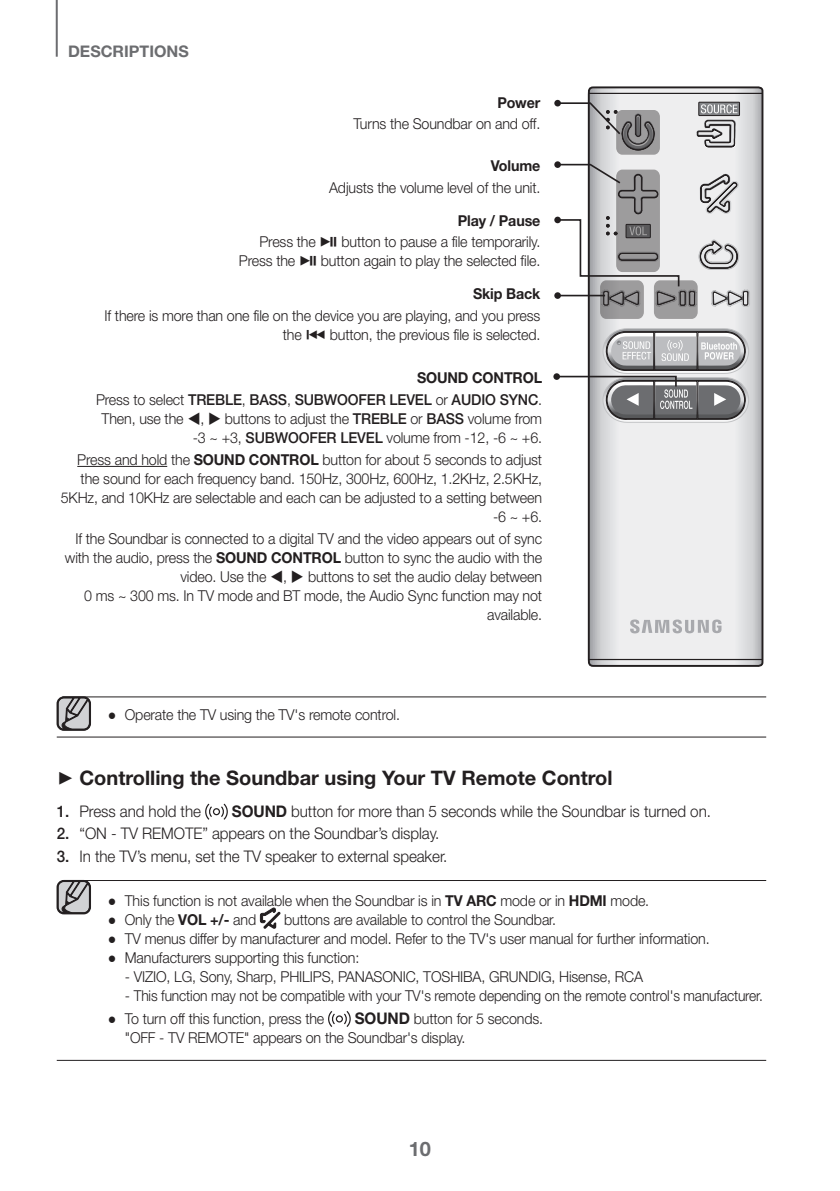
<style>
.page{position:relative;width:840px;height:1191px;background:#fff}
.page>*{position:absolute;margin:0;border:0;box-sizing:border-box;transform-origin:0 0}
.t1{font:700 20px "Helvetica Neue cp";color:#231f20}
.t2{font:700 20px "Helvetica Neue cp";color:#6c6d70}
.t3{font:300 16px "Helvetica Neue cp";letter-spacing:-.005em;color:#231f20;scale:.95 1}
.t4{font:700 16px "Helvetica Neue cp";color:#6c6d70}
.t5{font:300 15px/19px "Helvetica Neue cp";letter-spacing:-.01em;color:#231f20;text-align:right;scale:.95 1}
.t6{font:500 15px/21.8px "Helvetica Neue cp";letter-spacing:-.01em;color:#231f20;text-align:right;scale:.95 1}
.s1{font-weight:700}
.s2{font-family:"SIBD P1400";font-weight:400}
.s3{font-weight:300}
.s4{font-weight:500}
.s5{font-family:"Arial";font-weight:400}
.s6{font-family:"CP Icon 1";font-weight:400}
.s7{font-weight:700;font-size:16px}
</style>
<div class="page">
<hr style="left:56px;top:0;width:2px;height:57px;background:#6c6d70">
<hr style="left:62px;top:696px;width:703px;height:1px;background:#231f20">
<hr style="left:57px;top:736px;width:708px;height:1px;background:#231f20">
<hr style="left:62px;top:880px;width:703px;height:1px;background:#231f20">
<hr style="left:57px;top:1059px;width:708px;height:1px;background:#231f20">
<svg style="left:587px;top:86px;width:177px;height:581px;background:#dadadc"></svg>
<svg style="left:629px;top:619px;width:92px;height:14px"></svg>
<hr style="left:588px;top:659px;width:173px;height:1px;background:#231f20">
<hr style="left:588px;top:93px;width:173px;height:1px;background:#231f20">
<svg style="left:696px;top:102px;width:43px;height:46px;background:#aaaaab"></svg>
<div style="left:653px;top:280px;width:44px;height:39px;background:#9d9c9d;border-radius:7px"></div>
<div style="left:599px;top:280px;width:44px;height:39px;background:linear-gradient(to right,#919092,#a09fa0);border-radius:7px"></div>
<div style="left:615px;top:110px;width:44px;height:45px;background:#9d9c9d;border-radius:7px"></div>
<svg style="left:558px;top:328px;width:190px;height:95px"></svg>
<div style="left:553px;top:373px;width:6px;height:7px;background:#231f20;border-radius:50%"></div>
<svg style="left:554px;top:100px;width:101px;height:51px"></svg>
<svg style="left:554px;top:163px;width:195px;height:145px"></svg>
<div style="left:554px;top:161px;width:6px;height:7px;background:#231f20;border-radius:50%"></div>
<hr style="left:557px;top:295px;width:47px;height:1px;background:#231f20">
<div style="left:554px;top:292px;width:6px;height:7px;background:#231f20;border-radius:50%"></div>
<hr style="left:77px;top:466px;width:90px;height:1px;background:#231f20">
<svg style="left:56px;top:696px;width:35px;height:42px"></svg>
<svg style="left:205px;top:803px;width:23px;height:16px"></svg>
<svg style="left:56px;top:880px;width:35px;height:35px"></svg>
<svg style="left:260px;top:907px;width:20px;height:21px"></svg>
<svg style="left:328px;top:1011px;width:22px;height:16px"></svg>
<p class="t4" style="left:68px;top:42px;width:122px">DESCRIPTIONS</p>
<p class="t5" style="left:353px;top:92px;width:198px;line-height:21.8px"><span class="s1">Power<br></span>Turns the Soundbar on and off.</p>
<p class="t5" style="left:329px;top:155px;width:224px;line-height:21.8px"><span class="s1">Volume<br></span>Adjusts the volume level of the unit.</p>
<p class="t5" style="left:259px;top:209px;width:297px;line-height:21.8px"><span class="s1">Play / Pause<br></span>Press the <span class="s2">p</span> button to pause a file temporarily.</p>
<p class="t5" style="left:239px;top:245px;width:319px;line-height:32.8px">Press the <span class="s2">p</span> button again to play the selected file.<br><span class="s1">Skip Back</span></p>
<p class="t5" style="left:104px;top:306px;width:460px">If there is more than one file on the device you are playing, and you press the <span class="s2">[</span> button, the previous file is selected.</p>
<p class="t6" style="left:96px;top:367px;width:471px"><span class="s1">SOUND CONTROL<br></span><span class="s3">Press to select</span> TREBLE<span class="s3">,</span> BASS<span class="s3">,</span> SUBWOOFER LEVEL <span class="s3">or</span> AUDIO SYNC<span class="s3">.</span></p>
<p class="t5" style="left:101px;top:409px;width:465px">Then, use the ▼, ◆ buttons to adjust the <span class="s4">TREBLE</span> or <span class="s4">BASS</span> volume from -3 ~ +3, <span class="s4">SUBWOOFER LEVEL</span> volume from -12, -6 ~ +6.</p>
<p class="t5" style="left:61px;top:450px;width:508px">Press and hold the <span class="s1">SOUND CONTROL</span> button for about 5 seconds to adjust the sound for each frequency band. 150Hz, 300Hz, 600Hz, 1.2KHz, 2.5KHz, 5KHz, and 10KHz are selectable and each can be adjusted to a setting between -6 ~ +6.</p>
<p class="t5" style="left:65px;top:529px;width:503px">If the Soundbar is connected to a digital TV and the video appears out of sync with the audio, press the <span class="s1">SOUND CONTROL</span> button to sync the audio with the video. Use the ▼, ◆ buttons to set the audio delay between<br>0 ms ~ 300 ms. In TV mode and BT mode, the Audio Sync function may not available.</p>
<p class="t5" style="left:108px;top:705px;width:309px"><span class="s5">●</span> Operate the TV using the TV's remote control.</p>
<p class="t1" style="left:57px;top:766px;width:557px"><span class="s6">+</span> Controlling the Soundbar using Your TV Remote Control</p>
<p class="t3" style="left:57px;top:801px;width:153px"><span class="s4">1.</span> Press and hold the</p>
<p class="t3" style="left:232px;top:801px;width:505px"><span class="s1">SOUND</span> button for more than 5 seconds while the Soundbar is turned on.</p>
<p class="t3" style="left:57px;top:824px;width:404px"><span class="s4">2.</span> “ON - TV REMOTE” appears on the Soundbar’s display.</p>
<p class="t3" style="left:57px;top:847px;width:412px"><span class="s4">3.</span> In the TV’s menu, set the TV speaker to external speaker.</p>
<p class="t5" style="left:108px;top:891px;width:571px"><span class="s5">●</span> This function is not available when the Soundbar is in <span class="s1">TV ARC</span> mode or in <span class="s1">HDMI</span> mode.</p>
<p class="t5" style="left:108px;top:910px;width:158px"><span class="s5">●</span> Only the <span class="s1">VOL +/-</span> and</p>
<p class="t5" style="left:284px;top:910px;width:288px">buttons are available to control the Soundbar.</p>
<p class="t5" style="left:108px;top:929px;width:634px"><span class="s5">●</span> TV menus differ by manufacturer and model. Refer to the TV's user manual for further information.</p>
<p class="t5" style="left:108px;top:948px;width:266px"><span class="s5">●</span> Manufacturers supporting this function:</p>
<p class="t5" style="left:125px;top:967px;width:546px">- VIZIO, LG, Sony, Sharp, PHILIPS, PANASONIC, TOSHIBA, GRUNDIG, Hisense, RCA</p>
<p class="t5" style="left:125px;top:986px;width:673px">- This function may not be compatible with your TV's remote depending on the remote control's manufacturer.</p>
<p class="t5" style="left:108px;top:1009px;width:229px"><span class="s5">●</span> To turn off this function, press the</p>
<p class="t5" style="left:125px;top:1009px;width:441px;text-align:left;text-indent:230px"><span class="s7">SOUND</span> button for 5 seconds. "OFF - TV REMOTE" appears on the Soundbar's display.</p>
<h1 class="t2" style="left:408px;top:1137px;width:24px">10</h1>
</div>
